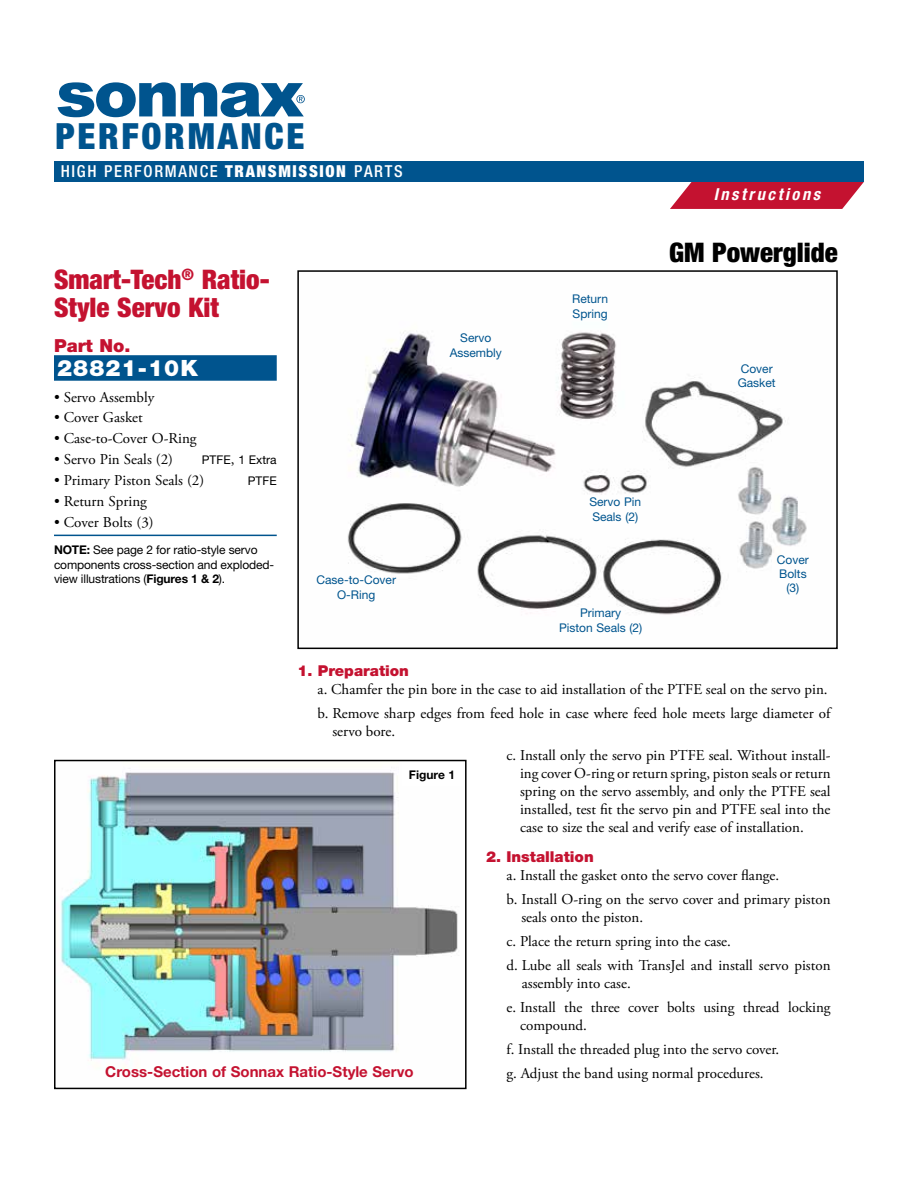
<style>
.page{position:relative;width:918px;height:1188px;background:#fff}
.page>*{position:absolute;margin:0;border:0;box-sizing:border-box;transform-origin:0 0}
.t1{font:900 condensed 36.15px "Helvetica Neue LT Std";letter-spacing:.075em;color:#00548e}
.t2{font:900 condensed 27px/27.8px "Helvetica Neue LT Std";color:#c41230}
.t3{font:900 condensed 27px "Helvetica Neue LT Std";color:#000}
.t4{font:900 22.5px "Helvetica Neue LT Std";letter-spacing:.05em;color:#fff}
.t5{font:900 18px "Helvetica Neue LT Std";color:#c41230}
.t6{font:500 condensed 16.5px "Helvetica Neue LT Std";letter-spacing:.1em;color:#fff}
.t7{font:italic 700 condensed 16.5px "Helvetica Neue LT Std";letter-spacing:.155em;color:#fff}
.t8{font:15px/24px "Adobe Garamond Pro";color:#000}
.t9{font:700 15px "Helvetica Neue LT Std";color:#c41230}
.t10{font:900 15px "Helvetica Neue LT Std";color:#c41230}
.t11{font:12px/14.4px "Helvetica Neue LT Std";letter-spacing:-.01em;color:#000}
.t12{font:12px/14.4px "Helvetica Neue LT Std";color:#00548e;text-align:center}
.t13{font:700 12px "Helvetica Neue LT Std";color:#000}
.s1{font-weight:900}
.s2{font-family:"Adobe Garamond Pro";font-size:15px}
.s3{font-weight:700}
</style>
<div class="page">
<img style="left:347px;top:332px;width:460px;height:283px">
<div style="left:297px;top:270px;width:541px;height:379px;border:2px solid #000"></div>
<div style="left:54px;top:355px;width:223px;height:26px;background:#00548e"></div>
<hr style="left:54px;top:535px;width:223px;height:1px;background:#00548e">
<img style="left:60px;top:770px;width:398px;height:299px">
<div style="left:54px;top:760px;width:413px;height:329px;border:2px solid #000"></div>
<div style="left:402px;top:764px;width:60px;height:22px;background:#fff"></div>
<svg style="left:670px;top:182px;width:194px;height:27px;background:#ca2c47"></svg>
<div style="left:54px;top:161px;width:810px;height:21px;background:#00548e"></div>
<svg style="left:58px;top:82px;width:247px;height:35px"></svg>
<h1 class="t1" style="left:56px;top:114px;width:250px">PERFORMANCE</h1>
<p class="t6" style="left:61px;top:162px;width:343px">HIGH PERFORMANCE <span class="s1">TRANSMISSION</span> PARTS</p>
<h2 class="t2" style="left:54px;top:265px;width:217px">Smart-Tech<sup>®</sup> Ratio-<br>Style Servo Kit</h2>
<p class="t5" style="left:54px;top:335px;width:78px">Part No.</p>
<h3 class="t4" style="left:57px;top:355px;width:142px">28821-10K</h3>
<p class="t8" style="left:54px;top:385px;width:102px">• Servo Assembly</p>
<p class="t8" style="left:54px;top:406px;width:90px">• Cover Gasket</p>
<p class="t8" style="left:54px;top:427px;width:144px">• Case-to-Cover O-Ring</p>
<p class="t8" style="left:54px;top:448px;width:121px">• Servo Pin Seals (2)</p>
<p class="t11" style="left:202px;top:452px;width:76px">PTFE<span class="s2">,</span> 1 Extra</p>
<p class="t8" style="left:54px;top:469px;width:152px">• Primary Piston Seals (2)</p>
<p class="t11" style="left:248px;top:473px;width:30px">PTFE</p>
<p class="t8" style="left:54px;top:489px;width:94px">• Return Spring</p>
<p class="t8" style="left:54px;top:510px;width:101px">• Cover Bolts (3)</p>
<p class="t11" style="left:54px;top:543px;width:222px"><span class="s3">NOTE:</span> See page 2 for ratio-style servo components cross-section and exploded&shy;view illustrations (<span class="s3">Figures 1 &amp; 2</span>).</p>
<p class="t12" style="left:317px;top:573px;width:81px">Case-to-Cover<br>O-Ring</p>
<p class="t12" style="left:450px;top:330px;width:54px">Servo<br>Assembly</p>
<p class="t12" style="left:572px;top:292px;width:37px;text-align:left">Return<br>Spring</p>
<p class="t7" style="left:714px;top:185px;width:108px">Instructions</p>
<h2 class="t3" style="left:669px;top:236px;width:170px">GM Powerglide</h2>
<p class="t12" style="left:738px;top:361px;width:40px;text-align:left">Cover<br>Gasket</p>
<p class="t12" style="left:589px;top:495px;width:53px;text-align:left">Servo Pin<br>Seals (2)</p>
<p class="t12" style="left:559px;top:606px;width:85px">Primary<br>Piston Seals (2)</p>
<p class="t12" style="left:777px;top:552px;width:33px">Cover<br>Bolts (3)</p>
<p class="t10" style="left:297px;top:661px;width:113px">1. Preparation</p>
<p class="t8" style="left:318px;top:677px;width:514px">a. Chamfer the pin bore in the case to aid installation of the PTFE seal on the servo pin. b. Remove sharp edges from feed hole in case where feed hole meets large diameter of</p>
<p class="t8" style="left:332px;top:719px;width:64px">servo bore.</p>
<p class="t8" style="left:520px;top:746px;width:312px;line-height:18px;text-align:justify;text-indent:-14px">c. Install only the servo pin PTFE seal. Without install&shy;ing cover O-ring or return spring, piston seals or return spring on the servo assembly, and only the PTFE seal installed, test fit the servo pin and PTFE seal into the case to size the seal and verify ease of installation.</p>
<p class="t10" style="left:486px;top:848px;width:109px">2. Installation</p>
<p class="t8" style="left:507px;top:864px;width:325px">a. Install the gasket onto the servo cover flange.<br>b. Install O-ring on the servo cover and primary piston</p>
<p class="t8" style="left:507px;top:906px;width:325px;text-indent:15px">seals onto the piston.<br>c. Place the return spring into the case.<br>d. Lube all seals with TransJel and install servo piston</p>
<p class="t8" style="left:507px;top:972px;width:326px;text-indent:15px">assembly into case.<br>e. Install the three cover bolts using thread locking</p>
<p class="t8" style="left:507px;top:1014px;width:274px;text-indent:13px">compound.<br>f. Install the threaded plug into the servo cover. g. Adjust the band using normal procedures.</p>
<p class="t13" style="left:409px;top:767px;width:48px">Figure 1</p>
<p class="t9" style="left:105px;top:1063px;width:310px">Cross-Section of Sonnax Ratio-Style Servo</p>
</div>
